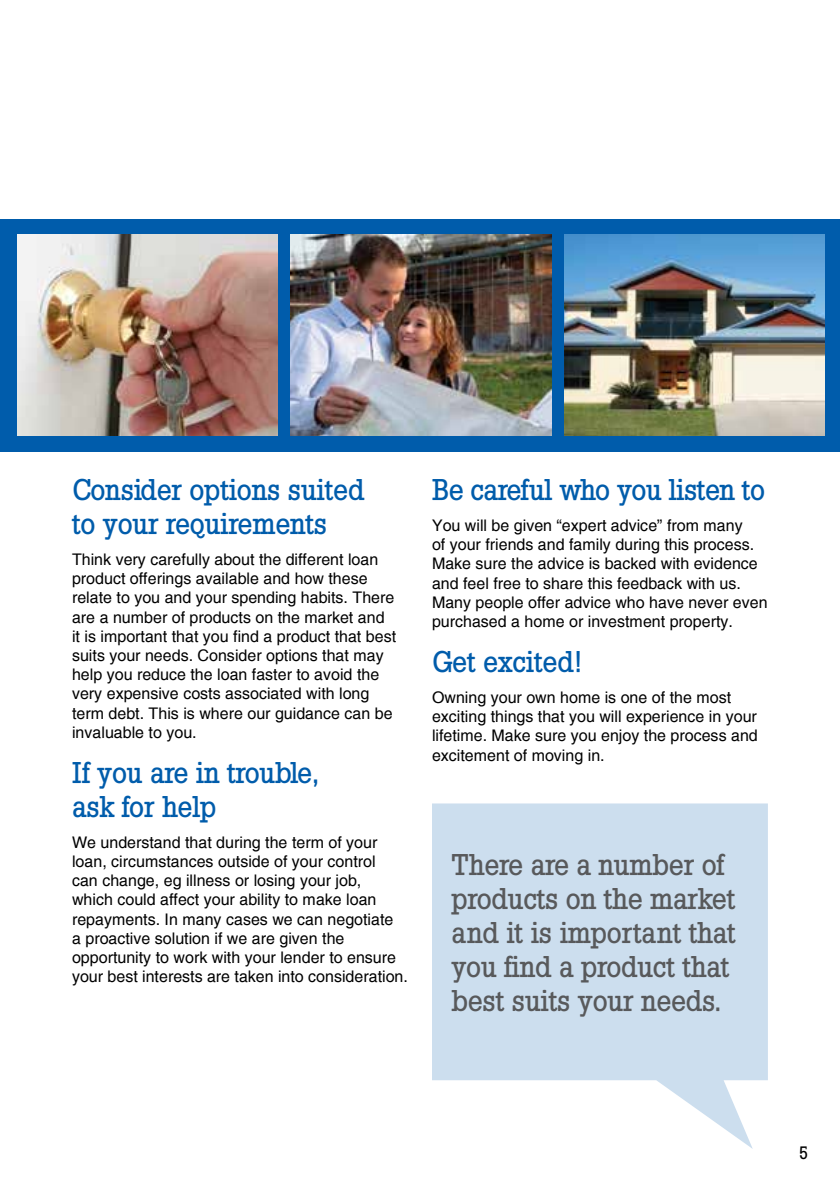
<style>
.page{position:relative;width:840px;height:1191px;background:#fff}
.page>*{position:absolute;margin:0;border:0;box-sizing:border-box;transform-origin:0 0}
.t1{font:500 30px/34px "Slab Tall X";color:#005cab}
.t2{font:500 30px/34px "Slab Tall X";color:#58595b}
.t3{font:500 18px "Slab Tall X";color:#000}
.t4{font:16px/19.2px "Helvetica";color:#000}
</style>
<div class="page">
<div style="left:0;top:219px;width:839px;height:232px;background:#005cab"></div>
<img style="left:564px;top:235px;width:260px;height:201px">
<img style="left:290px;top:235px;width:261px;height:201px">
<img style="left:17px;top:235px;width:260px;height:201px">
<svg style="left:432px;top:803px;width:335px;height:346px;fill:#ccdeee"></svg>
<h1 class="t1" style="left:72px;top:472px;width:293px">Consider options suited to your requirements</h1>
<p class="t4" style="left:72px;top:550px;width:325px">Think very carefully about the different loan product offerings available and how these relate to you and your spending habits. There are a number of products on the market and it is important that you find a product that best suits your needs. Consider options that may help you reduce the loan faster to avoid the very expensive costs associated with long term debt. This is where our guidance can be invaluable to you.</p>
<h1 class="t1" style="left:72px;top:755px;width:249px">If you are in trouble, ask for help</h1>
<p class="t4" style="left:72px;top:833px;width:337px">We understand that during the term of your loan, circumstances outside of your control<br>can change, eg illness or losing your job,<br>which could affect your ability to make loan repayments. In many cases we can negotiate<br>a proactive solution if we are given the opportunity to work with your lender to ensure your best interests are taken into consideration.</p>
<h1 class="t1" style="left:432px;top:472px;width:334px">Be careful who you listen to</h1>
<p class="t4" style="left:432px;top:516px;width:337px">You will be given “expert advice” from many<br>of your friends and family during this process.<br>Make sure the advice is backed with evidence and feel free to share this feedback with us.<br>Many people offer advice who have never even purchased a home or investment property.</p>
<h1 class="t1" style="left:432px;top:644px;width:152px">Get excited!</h1>
<p class="t4" style="left:432px;top:688px;width:327px">Owning your own home is one of the most exciting things that you will experience in your lifetime. Make sure you enjoy the process and excitement of moving in.</p>
<h1 class="t2" style="left:451px;top:847px;width:285px">There are a number of products on the market and it is important that you find a product that best suits your needs.</h1>
<p class="t3" style="left:798px;top:1142px;width:10px">5</p>
</div>
